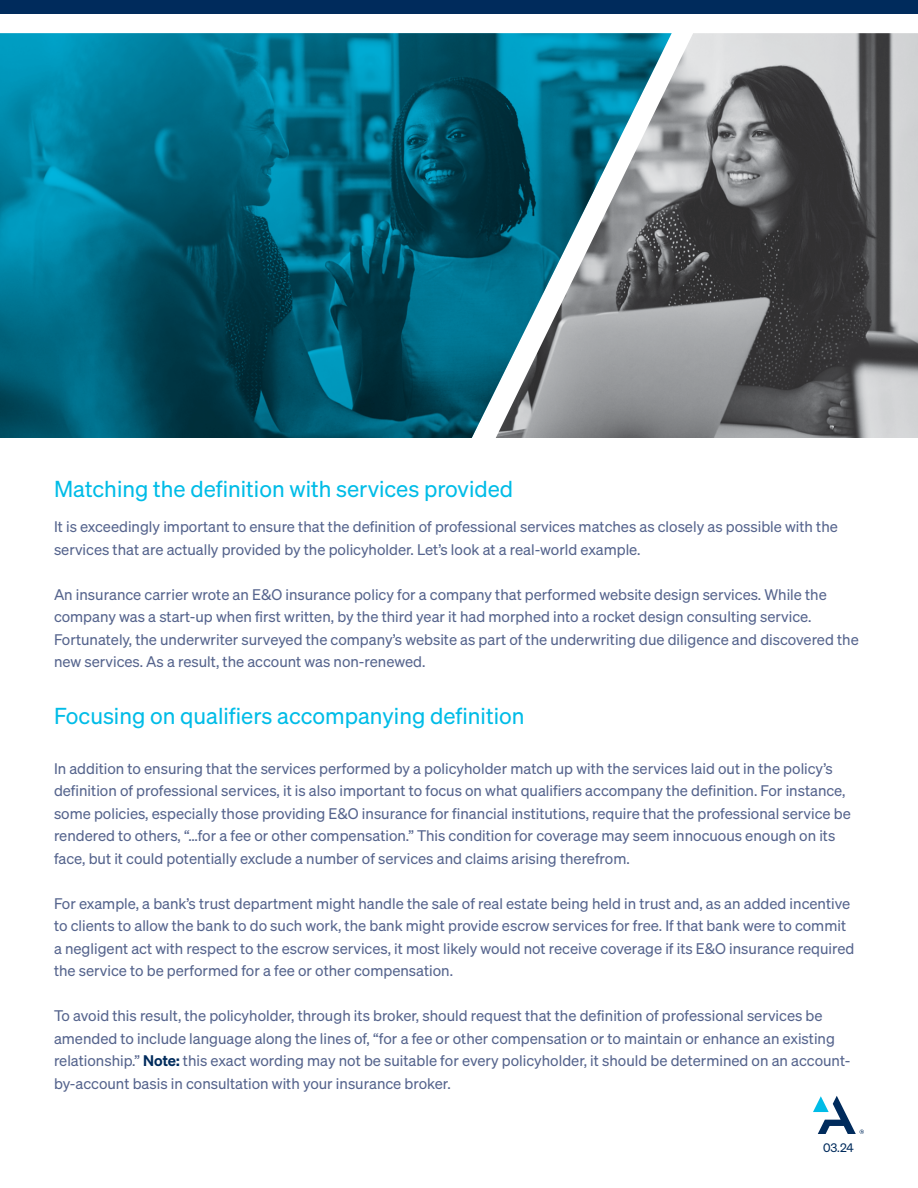
<style>
.page{position:relative;width:918px;height:1188px;background:#fff}
.page>*{position:absolute;margin:0;border:0;box-sizing:border-box;transform-origin:0 0}
.t1{font:22.5px "Sohne Buch";color:#00bce7}
.t2{font:15px/22.5px "Sohne Buch";color:#55648d}
.t3{font:12px "Sohne Buch";color:#002b5c}
.s1{font-family:"Sohne";font-weight:600;color:#002b5c}
</style>
<div class="page">
<svg style="left:813px;top:1096px;width:51px;height:38px"></svg>
<div style="left:0;top:0;width:918px;height:14px;background:#002b5c"></div>
<img style="left:672px;top:33px;width:246px;height:405px">
<svg style="left:0;top:33px;width:672px;height:405px;background:#176c81"></svg>
<h1 class="t1" style="left:54px;top:476px;width:461px">Matching the definition with services provided</h1>
<p class="t2" style="left:54px;top:515px;width:785px">It is exceedingly important to ensure that the definition of professional services matches as closely as possible with the services that are actually provided by the policyholder. Let’s look at a real-world example.</p>
<p class="t2" style="left:54px;top:583px;width:806px">An insurance carrier wrote an E&amp;O insurance policy for a company that performed website design services. While the company was a start-up when first written, by the third year it had morphed into a rocket design consulting service.<br>Fortunately, the underwriter surveyed the company’s website as part of the underwriting due diligence and discovered the new services. As a result, the account was non-renewed.</p>
<h1 class="t1" style="left:54px;top:702px;width:472px">Focusing on qualifiers accompanying definition</h1>
<p class="t2" style="left:54px;top:757px;width:798px">In addition to ensuring that the services performed by a policyholder match up with the services laid out in the policy’s definition of professional services, it is also important to focus on what qualifiers accompany the definition. For instance, some policies, especially those providing E&amp;O insurance for financial institutions, require that the professional service be rendered to others, “…for a fee or other compensation.” This condition for coverage may seem innocuous enough on its face, but it could potentially exclude a number of services and claims arising therefrom.</p>
<p class="t2" style="left:54px;top:892px;width:802px">For example, a bank’s trust department might handle the sale of real estate being held in trust and, as an added incentive to clients to allow the bank to do such work, the bank might provide escrow services for free. If that bank were to commit a negligent act with respect to the escrow services, it most likely would not receive coverage if its E&amp;O insurance required the service to be performed for a fee or other compensation.</p>
<p class="t2" style="left:54px;top:1005px;width:798px">To avoid this result, the policyholder, through its broker, should request that the definition of professional services be amended to include language along the lines of, “for a fee or other compensation or to maintain or enhance an existing relationship.” <span class="s1">Note:</span> this exact wording may not be suitable for every policyholder, it should be determined on an account&shy;by-account basis in consultation with your insurance broker.</p>
<p class="t3" style="left:823px;top:1140px;width:32px">03.24</p>
</div>
